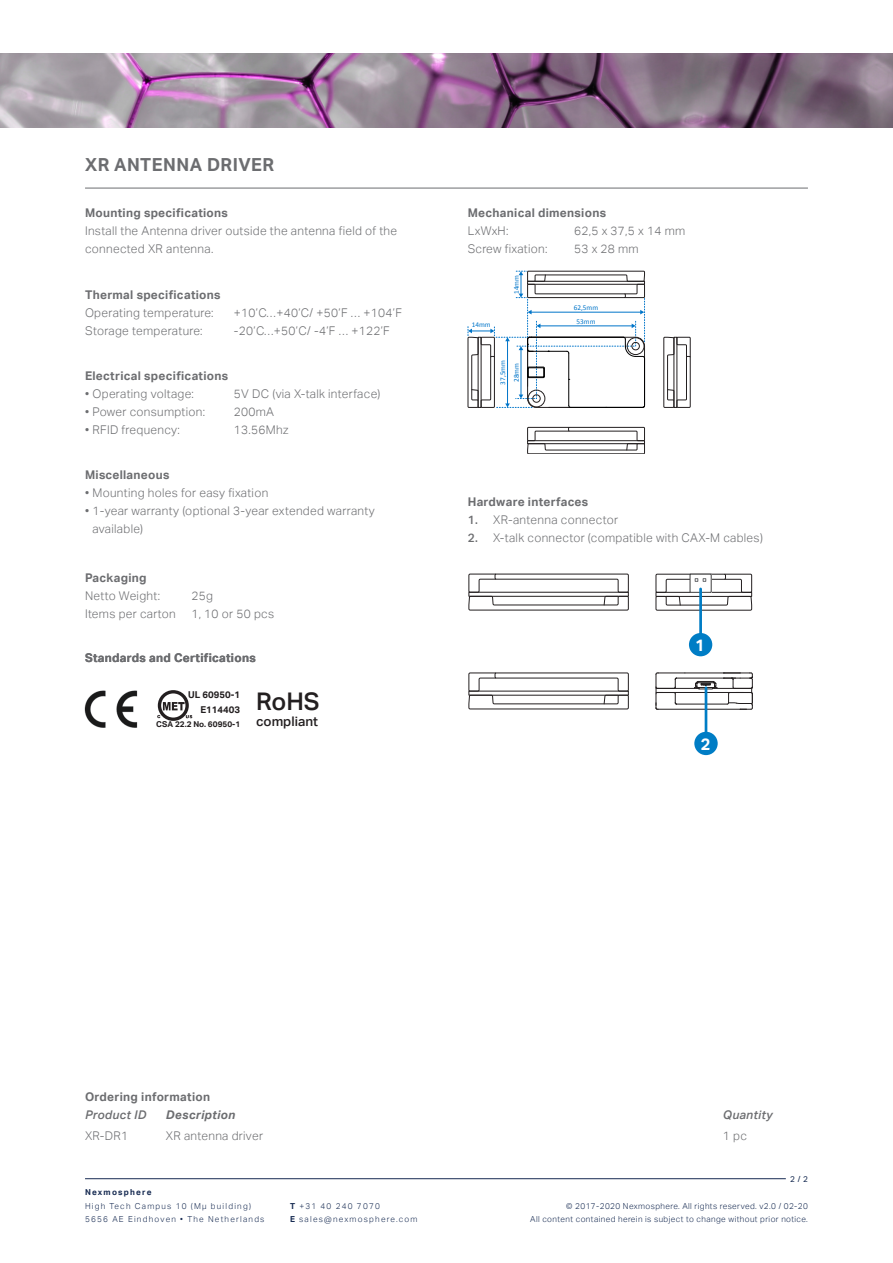
<style>
.page{position:relative;width:893px;height:1263px;background:#fff}
.page>*{position:absolute;margin:0;border:0;box-sizing:border-box;transform-origin:0 0}
.t1{font:500 24.3px "Aktiv Grotesk";color:#231f20}
.t2{font:700 18px "Aktiv Grotesk";letter-spacing:.025em;color:#6c6d70}
.t3{font:700 16.5px "Aktiv Grotesk";color:#fff}
.t4{font:500 13.2px "Aktiv Grotesk";color:#231f20}
.t5{font:300 12px/18px "Aktiv Grotesk";letter-spacing:.025em;color:#6c6d70}
.t6{font:700 12px "Aktiv Grotesk";letter-spacing:.025em;color:#6c6d70}
.t7{font:italic 500 12px "Aktiv Grotesk";letter-spacing:.025em;color:#6c6d70}
.t8{font:italic 700 12px "Aktiv Grotesk";letter-spacing:.025em;color:#6c6d70}
.t9{font:700 9.45px/14.5px "Aktiv Grotesk";color:#231f20;text-align:right}
.t10{font:300 8.25px "Aktiv Grotesk";letter-spacing:.05em;color:#172b52}
.t11{font:300 8.25px "Aktiv Grotesk";letter-spacing:.15em;color:#172b52}
.t12{font:700 8.25px "Aktiv Grotesk";letter-spacing:.15em;color:#172b52}
.t13{font:8.25px "Aktiv Grotesk";color:#172b52}
.t14{font:700 8.1px "Aktiv Grotesk";color:#231f20}
.t15{font:7.2px/14.4px "Calibri";color:#0075c9;text-align:center}
.s1{font-weight:500}
.s2{font-weight:700}
</style>
<div class="page">
<hr style="left:85px;top:1178px;width:701px;height:1px;background:#172b52">
<hr style="left:85px;top:188px;width:723px;height:1px;background:#6c6d70">
<img style="left:0;top:53px;width:893px;height:75px">
<svg style="left:527px;top:427px;width:118px;height:27px"></svg>
<div style="left:527px;top:440px;width:118px;height:4px;border:1px solid #231f20"></div>
<svg style="left:663px;top:337px;width:27px;height:71px"></svg>
<svg style="left:468px;top:271px;width:177px;height:137px"></svg>
<div style="left:527px;top:367px;width:18px;height:11px;border:1px solid #000"></div>
<div style="left:528px;top:367px;width:16px;height:10px;border:1px solid #000"></div>
<img style="left:84px;top:690px;width:54px;height:38px">
<div style="left:158px;top:690px;width:31px;height:31px;border:3px solid #231f20;border-radius:50%"></div>
<svg style="left:157px;top:702px;width:35px;height:16px"></svg>
<svg style="left:468px;top:574px;width:161px;height:37px"></svg>
<svg style="left:468px;top:672px;width:161px;height:38px"></svg>
<svg style="left:655px;top:672px;width:98px;height:38px"></svg>
<hr style="left:705px;top:688px;width:2px;height:56px;background:#007dc5">
<div style="left:694px;top:732px;width:24px;height:23px;background:#007dc5;border-radius:50%"></div>
<hr style="left:699px;top:589px;width:3px;height:56px;background:#007dc5">
<div style="left:689px;top:633px;width:23px;height:23px;background:#007dc5;border-radius:50%"></div>
<svg style="left:655px;top:574px;width:97px;height:43px"></svg>
<p class="t2" style="left:85px;top:154px;width:191px">XR ANTENNA DRIVER</p>
<p class="t6" style="left:85px;top:206px;width:144px">Mounting specifications</p>
<p class="t5" style="left:85px;top:222px;width:314px">Install the Antenna driver outside the antenna field of the connected XR antenna.</p>
<p class="t6" style="left:85px;top:288px;width:137px">Thermal specifications</p>
<p class="t5" style="left:85px;top:304px;width:130px">Operating temperature:</p>
<p class="t5" style="left:234px;top:304px;width:170px">+10’C…+40’C/ +50’F … +104’F</p>
<p class="t5" style="left:85px;top:322px;width:119px">Storage temperature:</p>
<p class="t5" style="left:234px;top:322px;width:157px">-20’C…+50’C/ -4’F … +122’F</p>
<p class="t6" style="left:85px;top:369px;width:145px">Electrical specifications</p>
<p class="t5" style="left:85px;top:385px;width:110px">• Operating voltage:</p>
<p class="t5" style="left:234px;top:385px;width:148px">5V DC (via X-talk interface)</p>
<p class="t5" style="left:85px;top:403px;width:122px">• Power consumption:</p>
<p class="t5" style="left:234px;top:403px;width:42px">200mA</p>
<p class="t5" style="left:85px;top:421px;width:96px">• RFID frequency:</p>
<p class="t5" style="left:234px;top:421px;width:56px">13.56Mhz</p>
<p class="t6" style="left:85px;top:468px;width:86px">Miscellaneous</p>
<p class="t5" style="left:85px;top:484px;width:185px">• Mounting holes for easy fixation</p>
<p class="t5" style="left:85px;top:502px;width:291px">• 1-year warranty (optional 3-year extended warranty</p>
<p class="t5" style="left:93px;top:520px;width:52px">available)</p>
<p class="t6" style="left:85px;top:570px;width:63px">Packaging</p>
<p class="t5" style="left:85px;top:586px;width:76px">Netto Weight:</p>
<p class="t5" style="left:191px;top:586px;width:23px">25g</p>
<p class="t5" style="left:85px;top:604px;width:92px">Items per carton</p>
<p class="t5" style="left:191px;top:604px;width:84px">1, 10 or 50 pcs</p>
<p class="t6" style="left:85px;top:651px;width:172px">Standards and Certifications</p>
<p class="t9" style="left:188px;top:687px;width:53px">UL 60950-1<br>E114403</p>
<p class="t14" style="left:156px;top:720px;width:85px">CSA 22.2 No. 60950-1</p>
<p class="t1" style="left:256px;top:688px;width:65px">RoHS</p>
<p class="t4" style="left:256px;top:714px;width:63px">compliant</p>
<p class="t6" style="left:468px;top:206px;width:140px">Mechanical dimensions</p>
<p class="t5" style="left:468px;top:222px;width:42px">LxWxH:</p>
<p class="t5" style="left:574px;top:222px;width:113px">62,5 x 37,5 x 14 mm</p>
<p class="t5" style="left:468px;top:240px;width:81px">Screw fixation:</p>
<p class="t5" style="left:574px;top:240px;width:66px">53 x 28 mm</p>
<p class="t15" style="left:472px;top:317px;width:20px">14mm</p>
<p class="t15" style="left:509px;top:294px;width:20px;rotate:-90deg">14mm</p>
<p class="t15" style="left:495px;top:385px;width:26px;rotate:-90deg">37,5mm</p>
<p class="t15" style="left:509px;top:382px;width:20px;rotate:-90deg">28mm</p>
<p class="t15" style="left:574px;top:300px;width:26px">62,5mm<br>53mm</p>
<p class="t6" style="left:468px;top:495px;width:122px">Hardware interfaces</p>
<p class="t5" style="left:468px;top:511px;width:152px"><span class="s1">1.</span> XR-antenna connector</p>
<p class="t5" style="left:468px;top:529px;width:297px"><span class="s1">2.</span> X-talk connector (compatible with CAX-M cables)</p>
<p class="t3" style="left:695px;top:635px;width:11px">1</p>
<p class="t3" style="left:701px;top:734px;width:11px">2</p>
<p class="t6" style="left:85px;top:1090px;width:127px">Ordering information</p>
<p class="t7" style="left:85px;top:1108px;width:63px">Product ID</p>
<p class="t8" style="left:166px;top:1108px;width:71px">Description</p>
<p class="t7" style="left:723px;top:1108px;width:51px">Quantity</p>
<p class="t5" style="left:85px;top:1127px;width:45px">XR-DR1</p>
<p class="t5" style="left:166px;top:1127px;width:99px">XR antenna driver</p>
<p class="t5" style="left:723px;top:1127px;width:26px">1 pc</p>
<p class="t13" style="left:790px;top:1174px;width:19px">2 / 2</p>
<p class="t12" style="left:85px;top:1187px;width:68px">Nexmosphere</p>
<p class="t11" style="left:85px;top:1201px;width:167px">High Tech Campus 10 (Mμ building)</p>
<p class="t11" style="left:85px;top:1214px;width:181px">5656 AE Eindhoven • The Netherlands</p>
<p class="t11" style="left:290px;top:1201px;width:91px"><span class="s2">T</span> +31 40 240 7070</p>
<p class="t11" style="left:290px;top:1214px;width:129px"><span class="s2">E</span> sales@nexmosphere.com</p>
<p class="t10" style="left:566px;top:1201px;width:243px">© 2017-2020 Nexmosphere. All rights reserved. v2.0 / 02-20</p>
<p class="t10" style="left:530px;top:1214px;width:279px">All content contained herein is subject to change without prior notice.</p>
</div>
